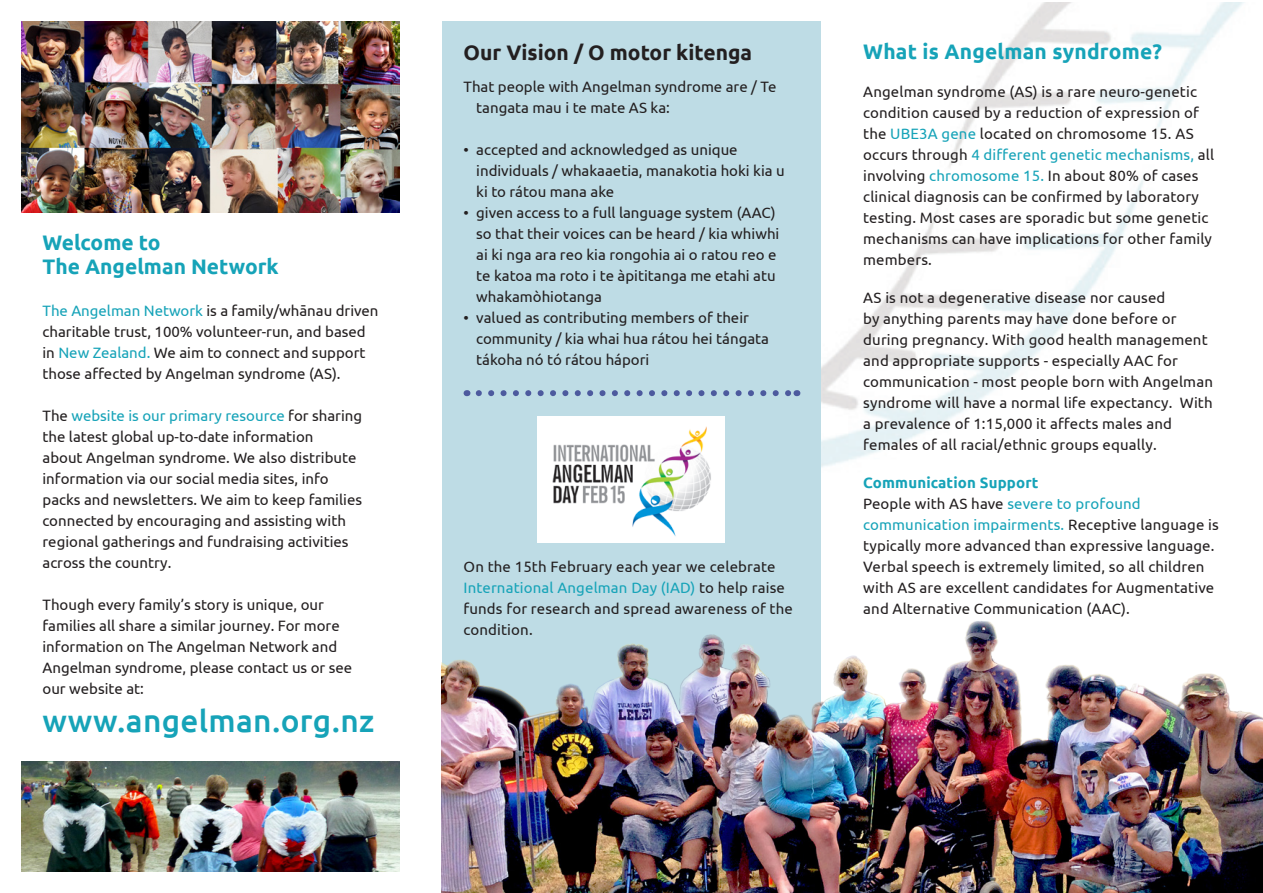
<style>
.page{position:relative;width:1263px;height:893px;background:#fff}
.page>*{position:absolute;margin:0;border:0;box-sizing:border-box;transform-origin:0 0}
.t1{font:500 31.5px "Ubuntu";letter-spacing:.01em;color:#16a3b8}
.t2{font:700 21px "Ubuntu";color:#16a3b8}
.t3{font:700 21px "Ubuntu";color:#231f20}
.t4{font:15px/21px "Ubuntu";color:#231f20}
.t5{font:700 15px "Ubuntu";letter-spacing:.01em;color:#16a3b8}
.s1{color:#16a3b8}
</style>
<div class="page">
<img style="left:821px;top:2px;width:423px;height:465px">
<div style="left:442px;top:21px;width:379px;height:807px;background:#bedce5"></div>
<img style="left:538px;top:416px;width:186px;height:127px">
<svg style="left:479px;top:390px;width:311px;height:6px"></svg>
<img style="left:441px;top:621px;width:822px;height:272px">
<img style="left:21px;top:21px;width:378px;height:191px">
<img style="left:21px;top:761px;width:379px;height:111px">
<p class="t2" style="left:43px;top:230px;width:119px">Welcome to</p>
<p class="t2" style="left:43px;top:254px;width:238px">The Angelman Network</p>
<p class="t4" style="left:43px;top:300px;width:337px"><span class="s1">The Angelman Network</span> is a family/whānau driven charitable trust, 100% volunteer-run, and based in <span class="s1">New Zealand.</span> We aim to connect and support those affected by Angelman syndrome (AS).</p>
<p class="t4" style="left:43px;top:405px;width:321px">The <span class="s1">website is our primary resource</span> for sharing the latest global up-to-date information<br>about Angelman syndrome. We also distribute information via our social media sites, info packs and newsletters. We aim to keep families connected by encouraging and assisting with regional gatherings and fundraising activities across the country.</p>
<p class="t4" style="left:43px;top:594px;width:311px">Though every family’s story is unique, our families all share a similar journey. For more information on The Angelman Network and Angelman syndrome, please contact us or see our website at:</p>
<p class="t1" style="left:43px;top:701px;width:333px">www.angelman.org.nz</p>
<p class="t3" style="left:463px;top:40px;width:290px">Our Vision / O motor kitenga</p>
<p class="t4" style="left:476px;top:76px;width:302px;text-indent:-13px">That people with Angelman syndrome are / Te tangata mau i te mate AS ka:</p>
<p class="t4" style="left:476px;top:139px;width:310px;text-indent:-13px">• accepted and acknowledged as unique individuals / whakaaetia, manakotia hoki kia u ki to rátou mana ake</p>
<p class="t4" style="left:476px;top:202px;width:305px;text-indent:-13px">• given access to a full language system (AAC) so that their voices can be heard / kia whiwhi ai ki nga ara reo kia rongohia ai o ratou reo e te katoa ma roto i te àpititanga me etahi atu whakamòhiotanga</p>
<p class="t4" style="left:476px;top:307px;width:294px;text-indent:-13px">• valued as contributing members of their community / kia whai hua rátou hei tángata tákoha nó tó rátou hápori</p>
<p class="t4" style="left:463px;top:556px;width:331px">On the 15th February each year we celebrate <span class="s1">International Angelman Day (IAD)</span> to help raise funds for research and spread awareness of the condition.</p>
<p class="t2" style="left:863px;top:39px;width:300px">What is Angelman syndrome?</p>
<p class="t4" style="left:863px;top:81px;width:352px">Angelman syndrome (AS) is a rare neuro-genetic condition caused by a reduction of expression of the <span class="s1">UBE3A gene</span> located on chromosome 15. AS occurs through <span class="s1">4 different genetic mechanisms,</span> all involving <span class="s1">chromosome 15.</span> In about 80% of cases clinical diagnosis can be confirmed by laboratory testing. Most cases are sporadic but some genetic mechanisms can have implications for other family members.</p>
<p class="t4" style="left:863px;top:287px;width:351px">AS is not a degenerative disease nor caused<br>by anything parents may have done before or during pregnancy. With good health management and appropriate supports - especially AAC for communication - most people born with Angelman syndrome will have a normal life expectancy. With a prevalence of 1:15,000 it affects males and females of all racial/ethnic groups equally.</p>
<p class="t5" style="left:863px;top:473px;width:177px">Communication Support</p>
<p class="t4" style="left:863px;top:493px;width:357px">People with AS have <span class="s1">severe to profound communication impairments.</span> Receptive language is typically more advanced than expressive language.<br>Verbal speech is extremely limited, so all children with AS are excellent candidates for Augmentative and Alternative Communication (AAC).</p>
</div>
